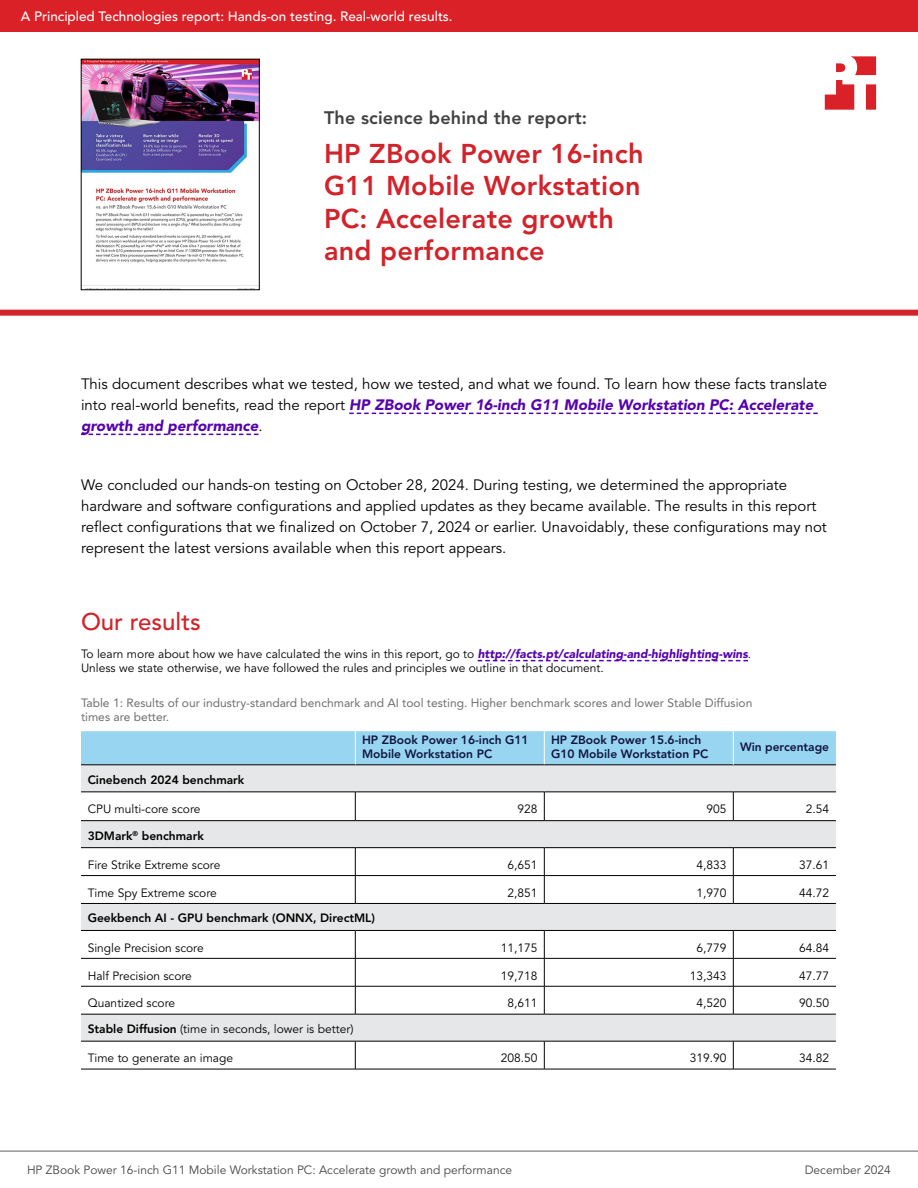
<style>
.page{position:relative;width:918px;height:1188px;background:#fff}
.page>*{position:absolute;margin:0;border:0;box-sizing:border-box;transform-origin:0 0}
.t1{font:800 27px/32.4px "Avenir LT Pro";letter-spacing:.01em;color:#d2232a}
.t2{font:500 24px "Avenir LT Pro";color:#d2232a}
.t3{font:800 18px "Avenir LT Pro";letter-spacing:.01em;color:#414042}
.t4{font:15px/21px "Avenir LT Pro";color:#000}
.t5{font:500 13.5px "Avenir LT Pro";color:#fff}
.t6{font:12px/14.4px "Avenir LT Pro";color:#000}
.t7{font:12px/14.4px "Avenir LT Pro";color:#6d6e71}
.t8{font:800 12px/14.4px "Avenir LT Pro";color:#10153e}
.t9{font:12px "Avenir LT Pro";color:#464547}
.t10{font:800 12px "Avenir LT Pro";color:#000}
.s1{font-weight:900;font-style:italic;color:#5603ad}
.s2{font-weight:800}
</style>
<div class="page">
<img style="left:81px;top:59px;width:179px;height:231px">
<div style="left:0;top:310px;width:918px;height:6px;background:#d2232a"></div>
<svg style="left:825px;top:56px;width:51px;height:54px"></svg>
<svg style="left:349px;top:413px;width:469px;height:1px"></svg>
<svg style="left:81px;top:434px;width:177px;height:1px"></svg>
<svg style="left:478px;top:660px;width:270px;height:1px"></svg>
<div style="left:81px;top:731px;width:755px;height:34px;background:#98d5f1"></div>
<svg style="left:81px;top:766px;width:755px;height:275px"></svg>
<hr style="left:544px;top:731px;width:1px;height:34px;background:#fff">
<hr style="left:355px;top:765px;width:189px;height:1px;background:#000">
<hr style="left:544px;top:765px;width:189px;height:1px;background:#000">
<hr style="left:733px;top:765px;width:103px;height:1px;background:#000">
<hr style="left:355px;top:731px;width:1px;height:34px;background:#fff">
<svg style="left:355px;top:793px;width:1px;height:27px"></svg>
<svg style="left:544px;top:793px;width:1px;height:27px"></svg>
<svg style="left:355px;top:848px;width:1px;height:55px"></svg>
<svg style="left:544px;top:848px;width:1px;height:55px"></svg>
<svg style="left:355px;top:931px;width:1px;height:83px"></svg>
<svg style="left:544px;top:931px;width:1px;height:83px"></svg>
<svg style="left:355px;top:1042px;width:1px;height:27px"></svg>
<svg style="left:544px;top:1042px;width:1px;height:27px"></svg>
<hr style="left:81px;top:765px;width:274px;height:1px;background:#000">
<hr style="left:81px;top:958px;width:274px;height:1px;background:#000">
<hr style="left:355px;top:958px;width:189px;height:1px;background:#000">
<hr style="left:544px;top:958px;width:189px;height:1px;background:#000">
<hr style="left:733px;top:958px;width:103px;height:1px;background:#000">
<hr style="left:81px;top:986px;width:274px;height:1px;background:#000">
<hr style="left:355px;top:986px;width:189px;height:1px;background:#000">
<hr style="left:544px;top:986px;width:189px;height:1px;background:#000">
<hr style="left:733px;top:986px;width:103px;height:1px;background:#000">
<hr style="left:81px;top:792px;width:274px;height:1px;background:#000">
<hr style="left:355px;top:792px;width:189px;height:1px;background:#000">
<hr style="left:544px;top:792px;width:189px;height:1px;background:#000">
<hr style="left:733px;top:792px;width:103px;height:1px;background:#000">
<hr style="left:81px;top:820px;width:274px;height:1px;background:#000">
<hr style="left:355px;top:820px;width:189px;height:1px;background:#000">
<hr style="left:544px;top:820px;width:189px;height:1px;background:#000">
<hr style="left:733px;top:820px;width:103px;height:1px;background:#000">
<hr style="left:81px;top:847px;width:274px;height:1px;background:#000">
<hr style="left:355px;top:847px;width:189px;height:1px;background:#000">
<hr style="left:544px;top:847px;width:189px;height:1px;background:#000">
<hr style="left:733px;top:847px;width:103px;height:1px;background:#000">
<hr style="left:81px;top:875px;width:274px;height:1px;background:#000">
<hr style="left:355px;top:875px;width:189px;height:1px;background:#000">
<hr style="left:544px;top:875px;width:189px;height:1px;background:#000">
<hr style="left:733px;top:875px;width:103px;height:1px;background:#000">
<hr style="left:81px;top:903px;width:274px;height:1px;background:#000">
<hr style="left:355px;top:903px;width:189px;height:1px;background:#000">
<hr style="left:544px;top:903px;width:189px;height:1px;background:#000">
<hr style="left:733px;top:903px;width:103px;height:1px;background:#000">
<hr style="left:81px;top:930px;width:274px;height:1px;background:#000">
<hr style="left:355px;top:930px;width:189px;height:1px;background:#000">
<hr style="left:544px;top:930px;width:189px;height:1px;background:#000">
<hr style="left:733px;top:930px;width:103px;height:1px;background:#000">
<hr style="left:81px;top:1014px;width:274px;height:1px;background:#000">
<hr style="left:355px;top:1014px;width:189px;height:1px;background:#000">
<hr style="left:544px;top:1014px;width:189px;height:1px;background:#000">
<hr style="left:733px;top:1014px;width:103px;height:1px;background:#000">
<hr style="left:81px;top:1041px;width:274px;height:1px;background:#000">
<hr style="left:355px;top:1041px;width:189px;height:1px;background:#000">
<hr style="left:544px;top:1041px;width:189px;height:1px;background:#000">
<hr style="left:733px;top:1041px;width:103px;height:1px;background:#000">
<hr style="left:81px;top:1069px;width:274px;height:1px;background:#000">
<hr style="left:355px;top:1069px;width:189px;height:1px;background:#000">
<hr style="left:544px;top:1069px;width:189px;height:1px;background:#000">
<hr style="left:733px;top:1069px;width:103px;height:1px;background:#000">
<svg style="left:733px;top:792px;width:1px;height:28px"></svg>
<svg style="left:733px;top:848px;width:1px;height:55px"></svg>
<svg style="left:733px;top:931px;width:1px;height:83px"></svg>
<svg style="left:733px;top:1041px;width:1px;height:28px"></svg>
<hr style="left:733px;top:731px;width:1px;height:34px;background:#fff">
<hr style="left:0;top:1151px;width:918px;height:1px;background:#616264">
<div style="left:0;top:0;width:918px;height:32px;background:#da2128"></div>
<p class="t5" style="left:21px;top:9px;width:433px">A Principled Technologies report: Hands-on testing. Real-world results.</p>
<p class="t3" style="left:324px;top:107px;width:265px">The science behind the report:</p>
<h1 class="t1" style="left:324px;top:137px;width:321px">HP ZBook Power 16-inch<br>G11 Mobile Workstation<br>PC: Accelerate growth and performance</h1>
<p class="t4" style="left:81px;top:374px;width:748px">This document describes what we tested, how we tested, and what we found. To learn how these facts translate into real-world benefits, read the report <span class="s1">HP ZBook Power 16-inch G11 Mobile Workstation PC: Accelerate growth and performance</span>.</p>
<p class="t4" style="left:81px;top:475px;width:747px">We concluded our hands-on testing on October 28, 2024. During testing, we determined the appropriate hardware and software configurations and applied updates as they became available. The results in this report reflect configurations that we finalized on October 7, 2024 or earlier. Unavoidably, these configurations may not represent the latest versions available when this report appears.</p>
<h2 class="t2" style="left:81px;top:607px;width:121px">Our results</h2>
<p class="t6" style="left:81px;top:647px;width:672px">To learn more about how we have calculated the wins in this report, go to <span class="s1">http://facts.pt/calculating-and-highlighting-wins</span>.<br>Unless we state otherwise, we have followed the rules and principles we outline in that document.</p>
<p class="t7" style="left:81px;top:695px;width:673px">Table 1: Results of our industry-standard benchmark and AI tool testing. Higher benchmark scores and lower Stable Diffusion times are better.</p>
<p class="t8" style="left:362px;top:732px;width:168px">HP ZBook Power 16-inch G11<br>Mobile Workstation PC</p>
<p class="t8" style="left:551px;top:732px;width:159px">HP ZBook Power 15.6-inch<br>G10 Mobile Workstation PC</p>
<p class="t8" style="left:740px;top:740px;width:91px">Win percentage</p>
<p class="t10" style="left:88px;top:773px;width:158px">Cinebench 2024 benchmark</p>
<p class="t6" style="left:88px;top:802px;width:114px">CPU multi-core score</p>
<p class="t6" style="left:518px;top:802px;width:22px">928</p>
<p class="t6" style="left:707px;top:802px;width:22px">905</p>
<p class="t6" style="left:806px;top:802px;width:25px">2.54</p>
<p class="t10" style="left:88px;top:828px;width:118px">3DMark<sup>®</sup> benchmark</p>
<p class="t6" style="left:88px;top:858px;width:134px">Fire Strike Extreme score</p>
<p class="t6" style="left:508px;top:858px;width:32px">6,651</p>
<p class="t6" style="left:697px;top:858px;width:32px">4,833</p>
<p class="t6" style="left:799px;top:858px;width:32px">37.61</p>
<p class="t6" style="left:88px;top:886px;width:131px">Time Spy Extreme score</p>
<p class="t6" style="left:508px;top:886px;width:32px">2,851</p>
<p class="t6" style="left:697px;top:886px;width:32px">1,970</p>
<p class="t6" style="left:799px;top:886px;width:32px">44.72</p>
<p class="t10" style="left:88px;top:911px;width:289px">Geekbench AI - GPU benchmark (ONNX, DirectML)</p>
<p class="t6" style="left:88px;top:940px;width:118px">Single Precision score</p>
<p class="t6" style="left:501px;top:940px;width:38px">11,175</p>
<p class="t6" style="left:697px;top:940px;width:32px">6,779</p>
<p class="t6" style="left:799px;top:940px;width:32px">64.84</p>
<p class="t6" style="left:88px;top:968px;width:106px">Half Precision score</p>
<p class="t6" style="left:501px;top:968px;width:38px">19,718</p>
<p class="t6" style="left:690px;top:968px;width:38px">13,343</p>
<p class="t6" style="left:799px;top:968px;width:32px">47.77</p>
<p class="t6" style="left:88px;top:996px;width:89px">Quantized score</p>
<p class="t6" style="left:508px;top:996px;width:32px">8,611</p>
<p class="t6" style="left:697px;top:996px;width:32px">4,520</p>
<p class="t6" style="left:799px;top:996px;width:32px">90.50</p>
<p class="t6" style="left:88px;top:1022px;width:267px"><span class="s2">Stable Diffusion</span> (time in seconds, lower is better)</p>
<p class="t6" style="left:88px;top:1051px;width:147px">Time to generate an image</p>
<p class="t6" style="left:501px;top:1051px;width:38px">208.50</p>
<p class="t6" style="left:690px;top:1051px;width:38px">319.90</p>
<p class="t6" style="left:799px;top:1051px;width:32px">34.82</p>
<p class="t9" style="left:27px;top:1163px;width:487px">HP ZBook Power 16-inch G11 Mobile Workstation PC: Accelerate growth and performance</p>
<p class="t9" style="left:805px;top:1163px;width:88px">December 2024</p>
</div>
